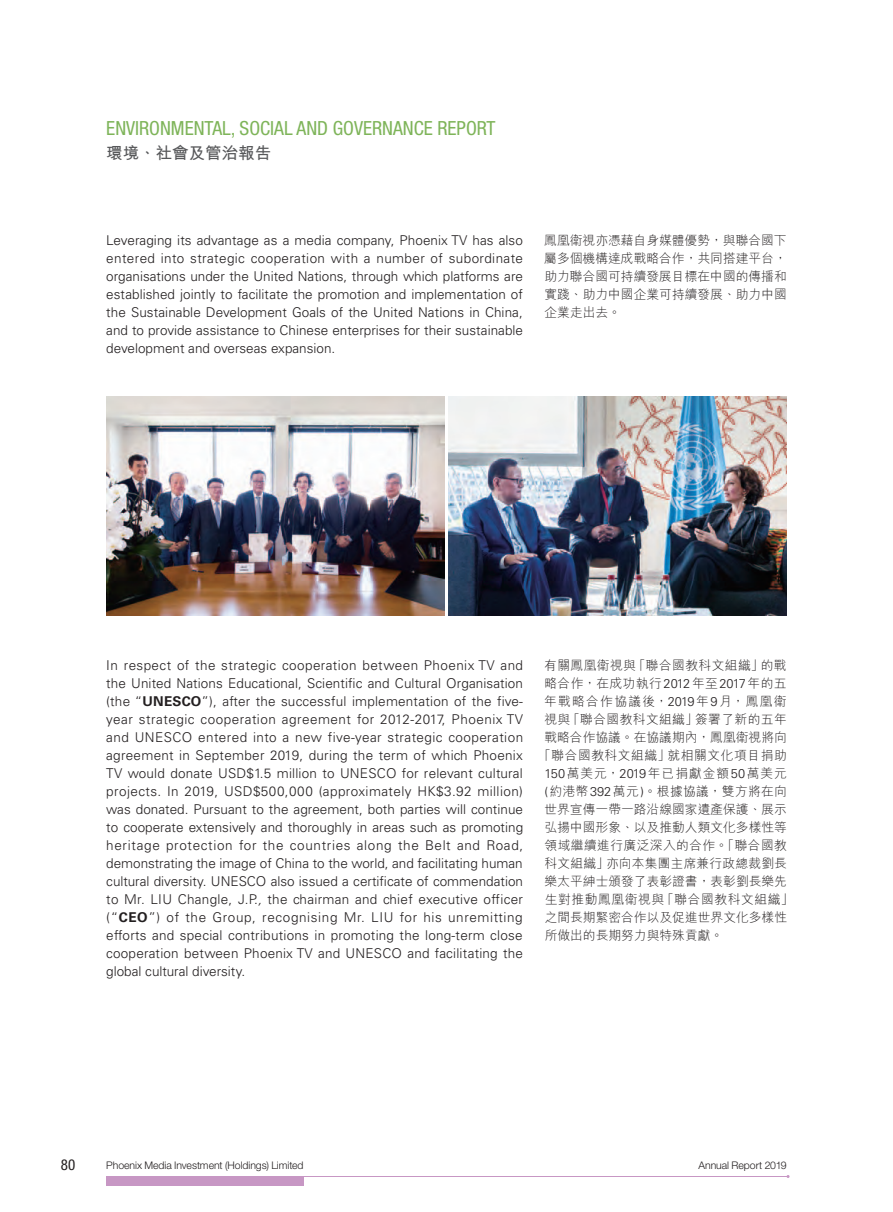
<style>
.page{position:relative;width:893px;height:1212px;background:#fff}
.page>*{position:absolute;margin:0;border:0;box-sizing:border-box;transform-origin:0 0}
.t1{font:condensed 19.5px "Helvetica Neue LT Std";color:#7eb459}
.t2{font:700 16.5px "M Hei HK";color:#57585a}
.t3{font:condensed 15px "Helvetica Neue LT Std";color:#231f20}
.t4{font:300 13.5px/18px "Univers LT Std";color:#231f20;text-align:justify}
.t5{font:300 12.75px/18px "M Hei HK";color:#231f20;text-align:justify}
.t6{font:300 12.75px "M Hei HK";letter-spacing:.03em;color:#231f20}
.t7{font:300 12.75px "M Hei HK";letter-spacing:.045em;color:#231f20}
.t8{font:300 12.75px "M Hei HK";letter-spacing:.035em;color:#231f20}
.t9{font:300 12.75px "M Hei HK";letter-spacing:.075em;color:#231f20}
.t10{font:300 12.75px "M Hei HK";letter-spacing:.025em;color:#231f20}
.t11{font:300 12.75px "M Hei HK";letter-spacing:.1em;color:#231f20}
.t12{font:300 10.5px "Helvetica Neue LT Std";letter-spacing:-.005em;color:#231f20}
.s1{font-weight:700}
.s2{font-style:italic}
.s3{font-family:"Univers LT Std"}
</style>
<div class="page">
<hr style="left:107px;top:1176px;width:681px;height:1px;background:#c797c4">
<div style="left:107px;top:1176px;width:197px;height:9px;background:#c797c4"></div>
<img style="left:106px;top:396px;width:338px;height:219px">
<img style="left:448px;top:396px;width:339px;height:219px">
<h1 class="t1" style="left:106px;top:117px;width:20px">ENVIRONMENTA</h1>
<h1 class="t1" style="left:222px;top:117px;width:37px">L, SOCIA</h1>
<h1 class="t1" style="left:284px;top:117px;width:60px">L AN D GOVERNANCE</h1>
<h1 class="t1" style="left:437px;top:117px;width:21px">REPORT</h1>
<p class="t2" style="left:106px;top:141px;width:166px">環境、社會及管治報告</p>
<p class="t4" style="left:106px;top:231px;width:418px">Leveraging its advantage as a media company, Phoenix TV has also entered into strategic cooperation with a number of subordinate organisations under the United Nations, through which platforms are established jointly to facilitate the promotion and implementation of the Sustainable Development Goals of the United Nations in China, and to provide assistance to Chinese enterprises for their sustainable development and overseas expansion.</p>
<p class="t5" style="left:544px;top:231px;width:244px">鳳凰衛視亦憑藉自身媒體優勢，與聯合國下屬多個機構達成戰略合作，共同搭建平台，助力聯合國可持續發展目標在中國的傳播和實踐、助力中國企業可持續發展、助力中國企業走出去。</p>
<p class="t4" style="left:106px;top:656px;width:418px">In respect of the strategic cooperation between Phoenix TV and the United Nations Educational, Scientific and Cultural Organisation (the “<span class="s1">UNESCO</span>”), after the successful implementation of the five&shy;year strategic cooperation agreement for 2012-2017, Phoenix TV and UNESCO entered into a new five-year strategic cooperation agreement in September 2019, during the term of which Phoenix TV would donate USD$1.5 million to UNESCO for relevant cultural projects. In 2019, USD$500,000 (approximately HK$3.92 million) was donated. Pursuant to the agreement, both parties will continue to cooperate extensively and thoroughly in areas such as promoting heritage protection for the countries along the Belt and Road, demonstrating the image of China to the world, and facilitating human cultural diversity. UNESCO also issued a certificate of commendation to Mr. LIU Changle, J.P.<span class="s2">,</span> the chairman and chief executive officer (“<span class="s1">CEO</span>”) of the Group, recognising Mr. LIU for his unremitting efforts and special contributions in promoting the long-term close cooperation between Phoenix TV and UNESCO and facilitating the global cultural diversity.</p>
<p class="t6" style="left:544px;top:658px;width:244px">有關鳳凰衛視與「聯合國教科文組織」的戰</p>
<p class="t8" style="left:544px;top:676px;width:244px">略合作，在成功執行<span class="s3">2012</span>年至<span class="s3">2017</span>年的五</p>
<p class="t11" style="left:544px;top:695px;width:244px">年戰略合作協議後，<span class="s3">2019</span>年<span class="s3">9</span>月，鳳凰衛</p>
<p class="t6" style="left:544px;top:713px;width:244px">視與「聯合國教科文組織」簽署了新的五年</p>
<p class="t5" style="left:544px;top:728px;width:244px">戰略合作協議。在協議期內，鳳凰衛視將向</p>
<p class="t7" style="left:538px;top:749px;width:250px">「聯合國教科文組織」就相關文化項目捐助</p>
<p class="t9" style="left:544px;top:767px;width:244px"><span class="s3">150</span>萬美元，<span class="s3">2019</span>年已捐獻金額<span class="s3">50</span>萬美元</p>
<p class="t10" style="left:544px;top:785px;width:244px"><span class="s3">(</span>約港幣<span class="s3">392</span>萬元<span class="s3">)</span>。根據協議，雙方將在向</p>
<p class="t5" style="left:545px;top:800px;width:244px">世界宣傳一帶一路沿線國家遺產保護、展示</p>
<p class="t5" style="left:545px;top:818px;width:244px">弘揚中國形象、以及推動人類文化多樣性等</p>
<p class="t6" style="left:545px;top:839px;width:244px">領域繼續進行廣泛深入的合作。「聯合國教</p>
<p class="t5" style="left:545px;top:854px;width:244px">科文組織」亦向本集團主席兼行政總裁劉長</p>
<p class="t5" style="left:545px;top:872px;width:244px">樂太平紳士頒發了表彰證書，表彰劉長樂先</p>
<p class="t7" style="left:545px;top:893px;width:250px">生對推動鳳凰衛視與「聯合國教科文組織」</p>
<p class="t5" style="left:545px;top:908px;width:244px">之間長期緊密合作以及促進世界文化多樣性</p>
<p class="t5" style="left:545px;top:926px;width:180px">所做出的長期努力與特殊貢獻。</p>
<p class="t3" style="left:61px;top:1156px;width:16px">80</p>
<p class="t12" style="left:106px;top:1159px;width:199px">Phoenix Media Investment (Holdings) Limited</p>
<p class="t12" style="left:698px;top:1159px;width:90px">Annual Report 2019</p>
</div>
